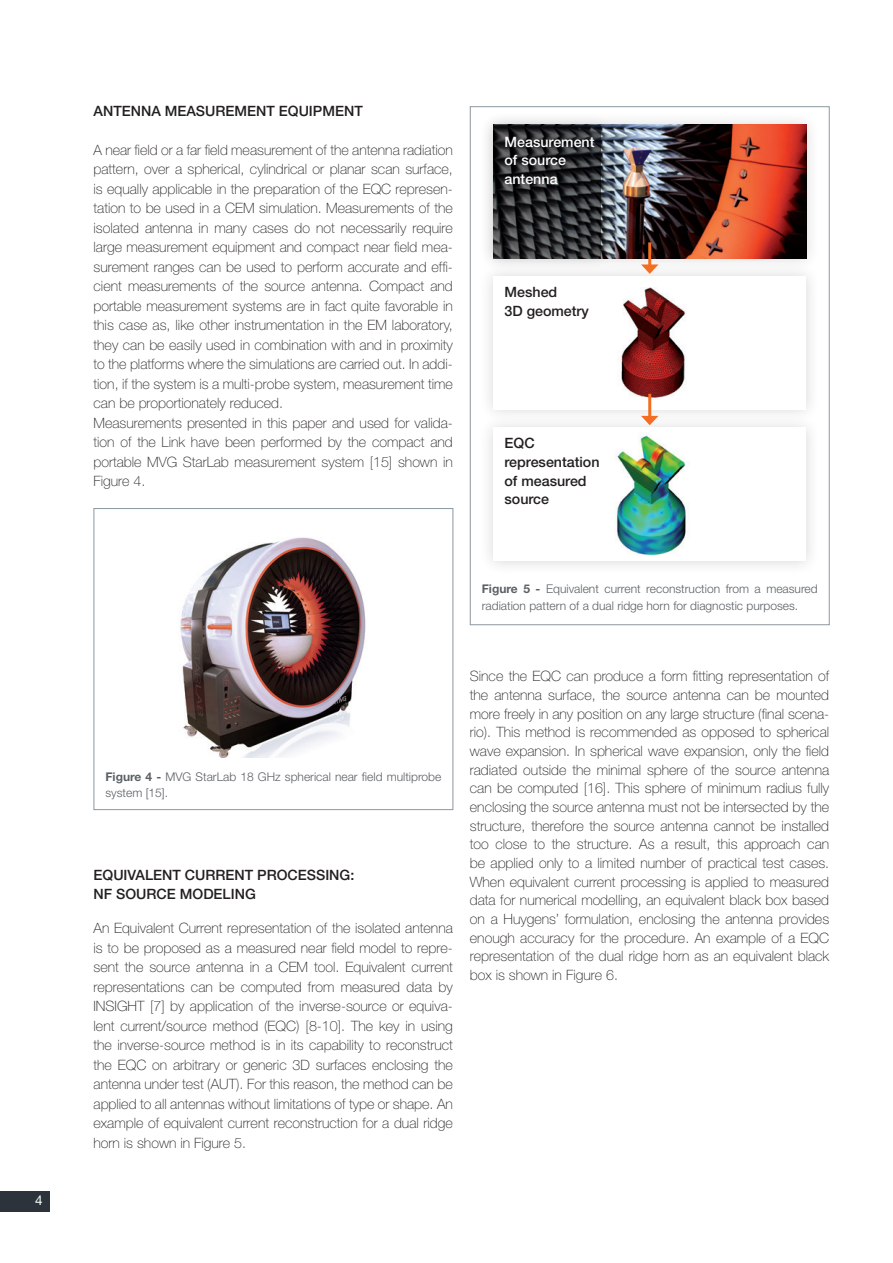
<style>
.page{position:relative;width:893px;height:1263px;background:#fff}
.page>*{position:absolute;margin:0;border:0;box-sizing:border-box;transform-origin:0 0}
.texte{font:100 14.25px/19.5px "Helvetica Neue LT Std";color:#231f20;text-align:justify}
.TEXTE{font:100 14.25px/18.6px "Helvetica Neue LT Std";color:#231f20;text-align:justify}
.INTER{font:500 14.25px/18.8px "Helvetica Neue LT Std";color:#231f20}
.texte-2{font:500 14.25px/18.8px "Helvetica Neue LT Std";color:#231f20}
.texte-3{font:500 14.25px/18.6px "Helvetica Neue LT Std";color:#fff}
.t1{font:13.5px "Helvetica Neue LT Std";color:#fff}
.Legende_photo{font:300 12px/16.5px "Helvetica Neue LT Std";color:#5b6166}
.s1{font-weight:700}
</style>
<div class="page">
<div style="left:0;top:1191px;width:49px;height:20px;background:#2c333a"></div>
<img style="left:180px;top:537px;width:186px;height:221px">
<div style="left:94px;top:508px;width:359px;height:302px;border:1px solid #8b98a0"></div>
<div style="left:479px;top:111px;width:341px;height:162px;background:#231f20;opacity:.17"></div>
<img style="left:615px;top:125px;width:191px;height:133px">
<div style="left:479px;top:262px;width:341px;height:162px;background:#f6f6f6"></div>
<div style="left:493px;top:276px;width:313px;height:134px;background:#fff"></div>
<img style="left:621px;top:287px;width:65px;height:112px">
<div style="left:479px;top:413px;width:341px;height:162px;background:#f8f7f8"></div>
<div style="left:493px;top:428px;width:313px;height:133px;background:#fff"></div>
<img style="left:616px;top:435px;width:70px;height:121px">
<hr style="left:648px;top:242px;width:3px;height:25px;background:#f36e21">
<svg style="left:641px;top:264px;width:17px;height:10px"></svg>
<hr style="left:648px;top:394px;width:3px;height:24px;background:#f36e21">
<svg style="left:641px;top:416px;width:17px;height:9px"></svg>
<div style="left:479px;top:111px;width:136px;height:162px;background:#231f20;opacity:.17"></div>
<svg style="left:493px;top:125px;width:108px;height:133px;background:#2a2b2e"></svg>
<p class="t1" style="left:35px;top:1192px;width:9px">4</p>
<p class="INTER" style="left:94px;top:102px;width:271px">ANTENNA MEASUREMENT EQUIPMENT</p>
<p class="texte" style="left:94px;top:140px;width:361px">A near field or a far field measurement of the antenna radiation pattern, over a spherical, cylindrical or planar scan surface, is equally applicable in the preparation of the EQC represen&shy;tation to be used in a CEM simulation. Measurements of the isolated antenna in many cases do not necessarily require large measurement equipment and compact near field mea&shy;surement ranges can be used to perform accurate and effi&shy;cient measurements of the source antenna. Compact and portable measurement systems are in fact quite favorable in this case as, like other instrumentation in the EM laboratory, they can be easily used in combination with and in proximity to the platforms where the simulations are carried out. In addi&shy;tion, if the system is a multi-probe system, measurement time can be proportionately reduced.</p>
<p class="texte" style="left:94px;top:413px;width:361px">Measurements presented in this paper and used for valida&shy;tion of the Link have been performed by the compact and portable MVG StarLab measurement system [15] shown in Figure 4.</p>
<p class="texte-3" style="left:504px;top:132px;width:92px">Measurement</p>
<p class="texte-3" style="left:504px;top:151px;width:63px">of source antenna</p>
<p class="texte-2" style="left:504px;top:282px;width:54px">Meshed</p>
<p class="texte-2" style="left:504px;top:301px;width:86px">3D geometry</p>
<p class="texte-2" style="left:504px;top:434px;width:97px">EQC representation</p>
<p class="texte-2" style="left:504px;top:471px;width:84px">of measured source</p>
<p class="Legende_photo" style="left:482px;top:580px;width:337px"><span class="s1">Figure 5 -</span> Equivalent current reconstruction from a measured radiation pattern of a dual ridge horn for diagnostic purposes.</p>
<p class="Legende_photo" style="left:105px;top:768px;width:337px"><span class="s1">Figure 4 -</span> MVG StarLab 18 GHz spherical near field multiprobe system [15].</p>
<p class="INTER" style="left:94px;top:865px;width:262px">EQUIVALENT CURRENT PROCESSING:<br>NF SOURCE MODELING</p>
<p class="texte" style="left:94px;top:918px;width:361px">An Equivalent Current representation of the isolated antenna is to be proposed as a measured near field model to repre&shy;sent the source antenna in a CEM tool. Equivalent current representations can be computed from measured data by INSIGHT [7] by application of the inverse-source or equiva&shy;lent current/source method (EQC) [8-10]. The key in using the inverse-source method is in its capability to reconstruct the EQC on arbitrary or generic 3D surfaces enclosing the antenna under test (AUT). For this reason, the method can be applied to all antennas without limitations of type or shape. An example of equivalent current reconstruction for a dual ridge horn is shown in Figure 5.</p>
<p class="TEXTE" style="left:470px;top:667px;width:361px">Since the EQC can produce a form fitting representation of the antenna surface, the source antenna can be mounted more freely in any position on any large structure (final scena&shy;rio). This method is recommended as opposed to spherical wave expansion. In spherical wave expansion, only the field radiated outside the minimal sphere of the source antenna can be computed [16]. This sphere of minimum radius fully enclosing the source antenna must not be intersected by the structure, therefore the source antenna cannot be installed too close to the structure. As a result, this approach can be applied only to a limited number of practical test cases.<br>When equivalent current processing is applied to measured data for numerical modelling, an equivalent black box based on a Huygens’ formulation, enclosing the antenna provides enough accuracy for the procedure. An example of a EQC representation of the dual ridge horn as an equivalent black box is shown in Figure 6.</p>
</div>
